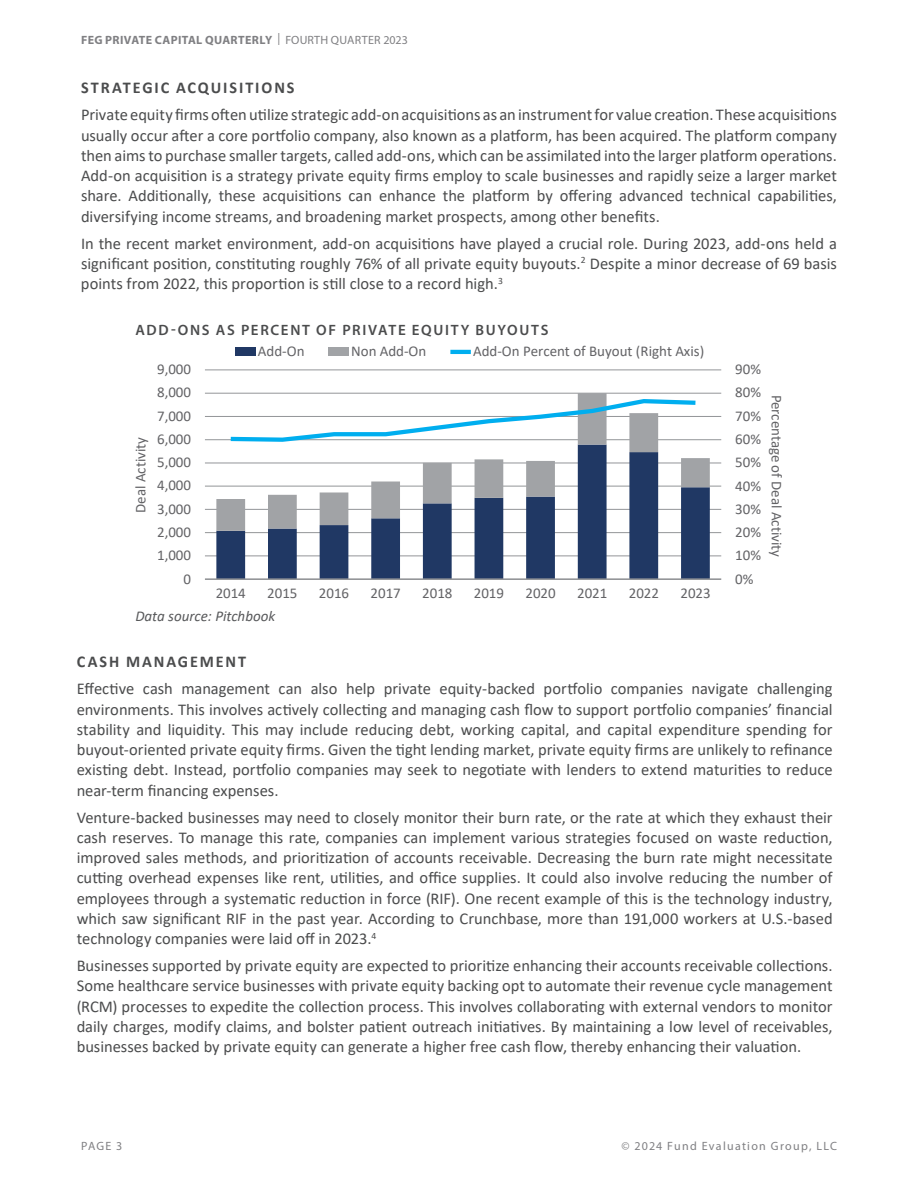
<style>
.page{position:relative;width:918px;height:1188px;background:#fff}
.page>*{position:absolute;margin:0;border:0;box-sizing:border-box;transform-origin:0 0}
.Paragraphs{font:16.5px/20.2px "Calibri";color:#4b4c4d;text-align:justify}
.Inside_paragraph_small_headings{font:700 16.5px "Calibri";letter-spacing:.12em;color:#4b4c4d}
.t1{font:15px "Calibri";color:#636366}
.Chart_Titles{font:600 15px "Myriad Pro";letter-spacing:.115em;color:#4b4c4d}
.Chart_Source{font:italic 15px "Calibri";color:#58595b}
.t2{font:700 12px "Myriad Pro";letter-spacing:.025em;color:#808083}
.t3{font:12px "Myriad Pro";letter-spacing:.105em;color:#808083}
.s1{font-weight:400}
</style>
<div class="page">
<hr style="left:205px;top:556px;width:516px;height:1px;background:#939598">
<hr style="left:205px;top:532px;width:516px;height:1px;background:#939598">
<hr style="left:205px;top:509px;width:516px;height:1px;background:#939598">
<hr style="left:205px;top:486px;width:516px;height:1px;background:#939598">
<hr style="left:205px;top:463px;width:516px;height:1px;background:#939598">
<hr style="left:205px;top:439px;width:516px;height:1px;background:#939598">
<hr style="left:205px;top:416px;width:516px;height:1px;background:#939598">
<hr style="left:205px;top:393px;width:516px;height:1px;background:#939598">
<hr style="left:205px;top:370px;width:516px;height:1px;background:#939598">
<svg style="left:216px;top:531px;width:494px;height:47px;fill:#203864"></svg>
<svg style="left:216px;top:393px;width:494px;height:138px"></svg>
<hr style="left:205px;top:578px;width:516px;height:2px;background:#939598">
<svg style="left:226px;top:397px;width:474px;height:47px"></svg>
<div style="left:235px;top:348px;width:21px;height:8px;background:#203864"></div>
<div style="left:329px;top:348px;width:20px;height:8px;background:#a1a3a6"></div>
<hr style="left:450px;top:350px;width:21px;height:4px;background:#00aeef">
<p class="t2" style="left:81px;top:32px;width:328px">FEG PRIVATE CAPITAL QUARTERLY <span class="s1">| FOURTH QUARTER 2023</span></p>
<p class="Inside_paragraph_small_headings" style="left:81px;top:76px;width:215px">STRATEGIC ACQUISITIONS</p>
<p class="Paragraphs" style="left:81px;top:104px;width:758px">Private equity firms often utilize strategic add-on acquisitions as an instrument for value creation. These acquisitions usually occur after a core portfolio company, also known as a platform, has been acquired. The platform company then aims to purchase smaller targets, called add-ons, which can be assimilated into the larger platform operations.<br>Add-on acquisition is a strategy private equity firms employ to scale businesses and rapidly seize a larger market share. Additionally, these acquisitions can enhance the platform by offering advanced technical capabilities, diversifying income streams, and broadening market prospects, among other benefits.</p>
<p class="Paragraphs" style="left:81px;top:233px;width:758px">In the recent market environment, add-on acquisitions have played a crucial role. During 2023, add-ons held a significant position, constituting roughly 76% of all private equity buyouts.<sup>2</sup> Despite a minor decrease of 69 basis points from 2022, this proportion is still close to a record high.<sup>3</sup></p>
<p class="Chart_Titles" style="left:136px;top:320px;width:415px">ADD-ONS AS PERCENT OF PRIVATE EQUITY BUYOUTS</p>
<p class="t1" style="left:258px;top:341px;width:48px">Add-On</p>
<p class="t1" style="left:351px;top:341px;width:77px">Non Add-On</p>
<p class="t1" style="left:473px;top:341px;width:233px">Add-On Percent of Buyout (Right Axis)</p>
<p class="t1" style="left:157px;top:359px;width:35px">9,000</p>
<p class="t1" style="left:735px;top:359px;width:27px">90%</p>
<p class="t1" style="left:130px;top:513px;width:77px;rotate:-90deg">Deal Activity</p>
<p class="t1" style="left:157px;top:382px;width:35px">8,000</p>
<p class="t1" style="left:157px;top:405px;width:35px">7,000</p>
<p class="t1" style="left:157px;top:429px;width:35px">6,000</p>
<p class="t1" style="left:157px;top:452px;width:35px">5,000</p>
<p class="t1" style="left:157px;top:475px;width:35px">4,000</p>
<p class="t1" style="left:157px;top:498px;width:35px">3,000</p>
<p class="t1" style="left:157px;top:522px;width:35px">2,000</p>
<p class="t1" style="left:157px;top:545px;width:35px">1,000</p>
<p class="t1" style="left:735px;top:382px;width:27px">80%</p>
<p class="t1" style="left:735px;top:405px;width:27px">70%</p>
<p class="t1" style="left:735px;top:429px;width:27px">60%</p>
<p class="t1" style="left:735px;top:452px;width:27px">50%</p>
<p class="t1" style="left:735px;top:475px;width:27px">40%</p>
<p class="t1" style="left:735px;top:498px;width:27px">30%</p>
<p class="t1" style="left:735px;top:522px;width:27px">20%</p>
<p class="t1" style="left:735px;top:545px;width:27px">10%</p>
<p class="t1" style="left:787px;top:395px;width:164px;rotate:90deg">Percentage of Deal Activity</p>
<p class="t1" style="left:184px;top:568px;width:9px">0</p>
<p class="t1" style="left:735px;top:568px;width:20px">0%</p>
<p class="t1" style="left:216px;top:583px;width:32px">2014</p>
<p class="t1" style="left:267px;top:583px;width:32px">2015</p>
<p class="t1" style="left:319px;top:583px;width:32px">2016</p>
<p class="t1" style="left:371px;top:583px;width:32px">2017</p>
<p class="t1" style="left:422px;top:583px;width:32px">2018</p>
<p class="t1" style="left:474px;top:583px;width:32px">2019</p>
<p class="t1" style="left:526px;top:583px;width:32px">2020</p>
<p class="t1" style="left:577px;top:583px;width:32px">2021</p>
<p class="t1" style="left:629px;top:583px;width:32px">2022</p>
<p class="t1" style="left:680px;top:583px;width:32px">2023</p>
<p class="Chart_Source" style="left:135px;top:605px;width:141px">Data source: Pitchbook</p>
<p class="Inside_paragraph_small_headings" style="left:77px;top:650px;width:171px">CASH MANAGEMENT</p>
<p class="Paragraphs" style="left:77px;top:678px;width:758px">Effective cash management can also help private equity-backed portfolio companies navigate challenging environments. This involves actively collecting and managing cash flow to support portfolio companies’ financial stability and liquidity. This may include reducing debt, working capital, and capital expenditure spending for buyout-oriented private equity firms. Given the tight lending market, private equity firms are unlikely to refinance existing debt. Instead, portfolio companies may seek to negotiate with lenders to extend maturities to reduce near-term financing expenses.</p>
<p class="Paragraphs" style="left:77px;top:807px;width:758px">Venture-backed businesses may need to closely monitor their burn rate, or the rate at which they exhaust their cash reserves. To manage this rate, companies can implement various strategies focused on waste reduction, improved sales methods, and prioritization of accounts receivable. Decreasing the burn rate might necessitate cutting overhead expenses like rent, utilities, and office supplies. It could also involve reducing the number of employees through a systematic reduction in force (RIF). One recent example of this is the technology industry, which saw significant RIF in the past year. According to Crunchbase, more than 191,000 workers at U.S.-based technology companies were laid off in 2023.<sup>4</sup></p>
<p class="Paragraphs" style="left:77px;top:955px;width:758px">Businesses supported by private equity are expected to prioritize enhancing their accounts receivable collections.<br>Some healthcare service businesses with private equity backing opt to automate their revenue cycle management (RCM) processes to expedite the collection process. This involves collaborating with external vendors to monitor daily charges, modify claims, and bolster patient outreach initiatives. By maintaining a low level of receivables, businesses backed by private equity can generate a higher free cash flow, thereby enhancing their valuation.</p>
<p class="t3" style="left:81px;top:1139px;width:43px">PAGE 3</p>
<p class="t3" style="left:622px;top:1139px;width:217px">© 2024 Fund Evaluation Group, LLC</p>
</div>
